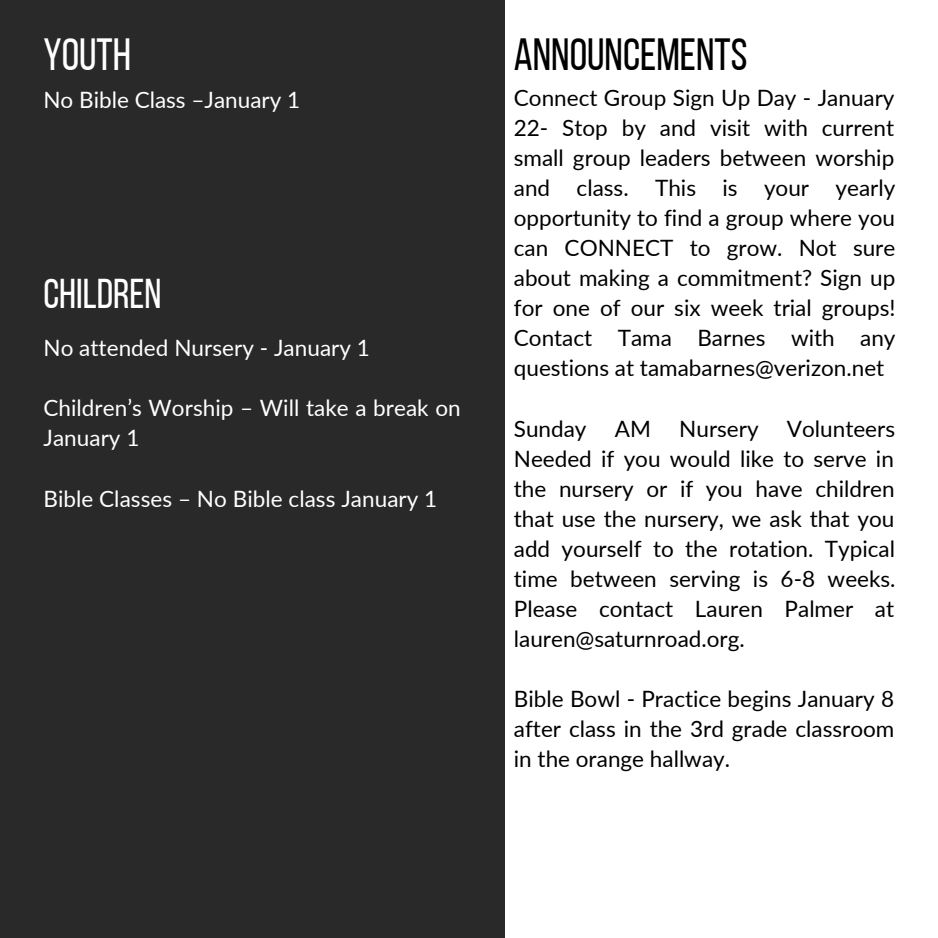
<style>
.page{position:relative;width:938px;height:938px;background:#fff}
.page>*{position:absolute;margin:0;border:0;box-sizing:border-box;transform-origin:0 0}
.t1{font:45px "Bebas Neue";color:#000}
.t2{font:45px "Bebas Neue";color:#fff}
.t3{font:41.5px "Bebas Neue";color:#fff}
.t4{font:22.5px/30px "Lato";color:#000;text-align:justify}
.t5{font:22.5px/30px "Lato";color:#fff}
</style>
<div class="page">
<div style="left:0;top:0;width:504px;height:937px;background:#2a2929"></div>
<h1 class="t2" style="left:43px;top:36px;width:89px">YOUTH</h1>
<p class="t5" style="left:43px;top:84px;width:258px">No Bible Class –January 1</p>
<h2 class="t3" style="left:43px;top:277px;width:120px">CHILDREN</h2>
<p class="t5" style="left:43px;top:333px;width:328px">No attended Nursery - January 1</p>
<p class="t5" style="left:43px;top:393px;width:419px">Children’s Worship – Will take a break on<br>January 1</p>
<p class="t5" style="left:43px;top:483px;width:395px">Bible Classes – No Bible class January 1</p>
<h1 class="t1" style="left:514px;top:36px;width:235px">ANNOUNCEMENTS</h1>
<p class="t4" style="left:514px;top:83px;width:383px">Connect Group Sign Up Day - January 22- Stop by and visit with current small group leaders between worship and class. This is your yearly opportunity to find a group where you can CONNECT to grow. Not sure about making a commitment? Sign up for one of our six week trial groups!<br>Contact Tama Barnes with any questions at tamabarnes@verizon.net</p>
<p class="t4" style="left:514px;top:413px;width:74px">Sunday</p>
<p class="t4" style="left:615px;top:413px;width:38px">AM</p>
<p class="t4" style="left:679px;top:413px;width:81px">Nursery</p>
<p class="t4" style="left:514px;top:413px;width:383px;text-indent:273px">Volunteers Needed if you would like to serve in the nursery or if you have children that use the nursery, we ask that you add yourself to the rotation. Typical time between serving is 6-8 weeks.<br>Please contact Lauren Palmer at lauren@saturnroad.org.</p>
<p class="t4" style="left:514px;top:683px;width:382px">Bible Bowl - Practice begins January 8 after class in the 3rd grade classroom in the orange hallway.</p>
</div>
